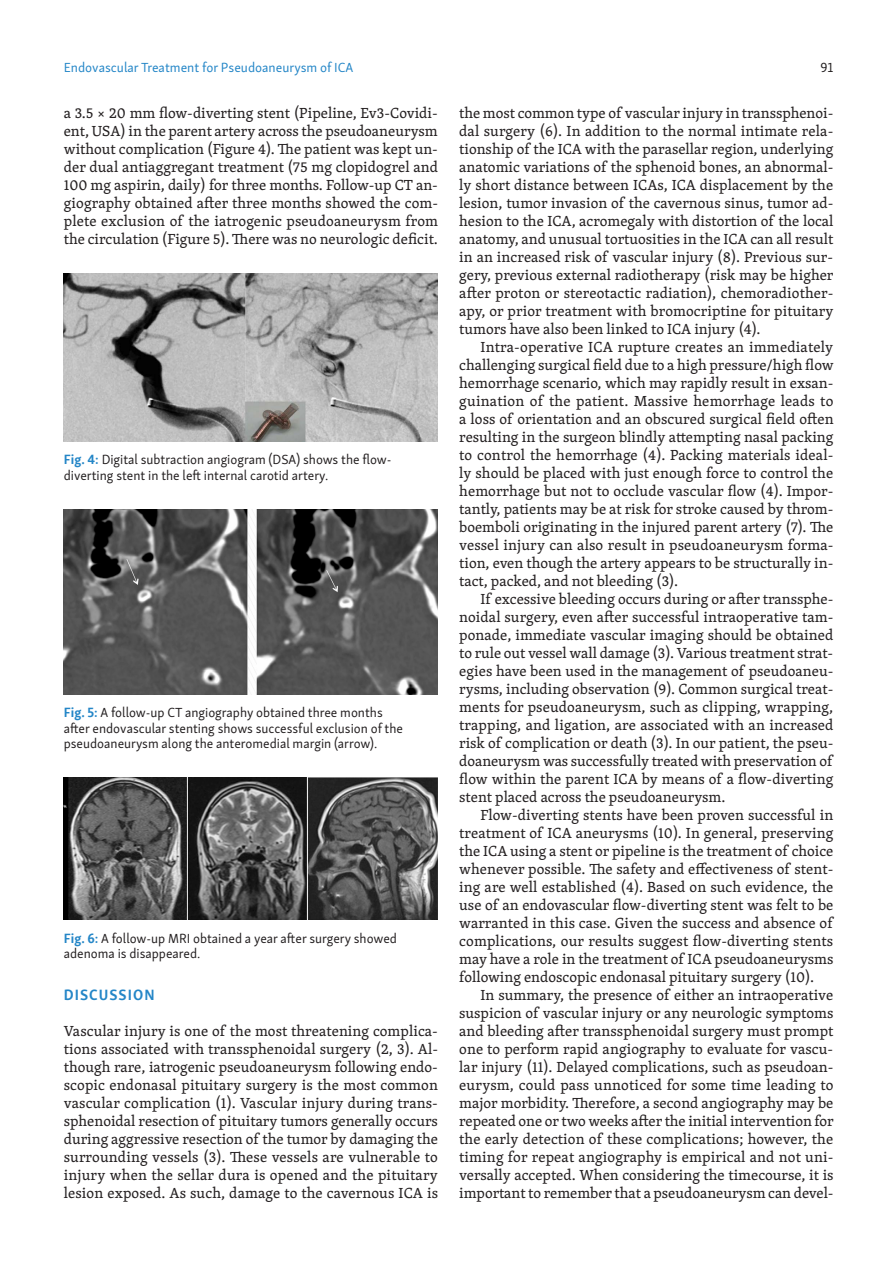
<style>
.page{position:relative;width:893px;height:1263px;background:#fff}
.page>*{position:absolute;margin:0;border:0;box-sizing:border-box;transform-origin:0 0}
.t1{font:15px/18px "Skolar PE";color:#231f20;text-align:justify}
.t2{font:700 15px "Skolar Sans PE";letter-spacing:.07em;color:#2486c7}
.t3{font:13.5px/15.6px "Skolar Sans PE";color:#231f20}
.t4{font:13.5px "Skolar Sans PE";color:#2486c7}
.s1{font-weight:700;color:#2486c7}
</style>
<div class="page">
<img style="left:64px;top:273px;width:374px;height:168px">
<img style="left:64px;top:509px;width:374px;height:185px">
<img style="left:64px;top:778px;width:374px;height:142px">
<p class="t4" style="left:64px;top:57px;width:291px">Endovascular Treatment for Pseudoaneurysm of ICA</p>
<p class="t3" style="left:820px;top:58px;width:14px">91</p>
<p class="t1" style="left:64px;top:103px;width:376px">a 3.5 × 20 mm flow-diverting stent (Pipeline, Ev3-Covidi&shy;ent, USA) in the parent artery across the pseudoaneurysm without complication (Figure 4). The patient was kept un&shy;der dual antiaggregant treatment (75 mg clopidogrel and 100 mg aspirin, daily) for three months. Follow-up CT an&shy;giography obtained after three months showed the com&shy;plete exclusion of the iatrogenic pseudoaneurysm from the circulation (Figure 5). There was no neurologic deficit.</p>
<p class="t1" style="left:459px;top:103px;width:376px">the most common type of vascular injury in transsphenoi&shy;dal surgery (6). In addition to the normal intimate rela&shy;tionship of the ICA with the parasellar region, underlying anatomic variations of the sphenoid bones, an abnormal&shy;ly short distance between ICAs, ICA displacement by the lesion, tumor invasion of the cavernous sinus, tumor ad&shy;hesion to the ICA, acromegaly with distortion of the local anatomy, and unusual tortuosities in the ICA can all result in an increased risk of vascular injury (8). Previous sur&shy;gery, previous external radiotherapy (risk may be higher after proton or stereotactic radiation), chemoradiother&shy;apy, or prior treatment with bromocriptine for pituitary tumors have also been linked to ICA injury (4).</p>
<p class="t1" style="left:459px;top:337px;width:376px;text-indent:21px">Intra-operative ICA rupture creates an immediately challenging surgical field due to a high pressure/high flow hemorrhage scenario, which may rapidly result in exsan&shy;guination of the patient. Massive hemorrhage leads to a loss of orientation and an obscured surgical field often resulting in the surgeon blindly attempting nasal packing to control the hemorrhage (4). Packing materials ideal&shy;ly should be placed with just enough force to control the hemorrhage but not to occlude vascular flow (4). Impor&shy;tantly, patients may be at risk for stroke caused by throm&shy;boemboli originating in the injured parent artery (7). The vessel injury can also result in pseudoaneurysm forma&shy;tion, even though the artery appears to be structurally in&shy;tact, packed, and not bleeding (3).</p>
<p class="t1" style="left:459px;top:589px;width:376px;text-indent:21px">If excessive bleeding occurs during or after transsphe&shy;noidal surgery, even after successful intraoperative tam&shy;ponade, immediate vascular imaging should be obtained to rule out vessel wall damage (3). Various treatment strat&shy;egies have been used in the management of pseudoaneu&shy;rysms, including observation (9). Common surgical treat&shy;ments for pseudoaneurysm, such as clipping, wrapping, trapping, and ligation, are associated with an increased risk of complication or death (3). In our patient, the pseu&shy;doaneurysm was successfully treated with preservation of flow within the parent ICA by means of a flow-diverting stent placed across the pseudoaneurysm.</p>
<p class="t1" style="left:459px;top:805px;width:376px;text-indent:21px">Flow-diverting stents have been proven successful in treatment of ICA aneurysms (10). In general, preserving the ICA using a stent or pipeline is the treatment of choice whenever possible. The safety and effectiveness of stent&shy;ing are well established (4). Based on such evidence, the use of an endovascular flow-diverting stent was felt to be warranted in this case. Given the success and absence of complications, our results suggest flow-diverting stents may have a role in the treatment of ICA pseudoaneurysms following endoscopic endonasal pituitary surgery (10).</p>
<p class="t1" style="left:459px;top:985px;width:376px;text-indent:21px">In summary, the presence of either an intraoperative suspicion of vascular injury or any neurologic symptoms and bleeding after transsphenoidal surgery must prompt one to perform rapid angiography to evaluate for vascu&shy;lar injury (11). Delayed complications, such as pseudoan&shy;eurysm, could pass unnoticed for some time leading to major morbidity. Therefore, a second angiography may be repeated one or two weeks after the initial intervention for the early detection of these complications; however, the timing for repeat angiography is empirical and not uni&shy;versally accepted. When considering the timecourse, it is important to remember that a pseudoaneurysm can devel-</p>
<p class="t3" style="left:64px;top:451px;width:329px"><span class="s1">Fig. 4:</span> Digital subtraction angiogram (DSA) shows the flow&shy;diverting stent in the left internal carotid artery.</p>
<p class="t3" style="left:64px;top:704px;width:341px"><span class="s1">Fig. 5:</span> A follow-up CT angiography obtained three months after endovascular stenting shows successful exclusion of the pseudoaneurysm along the anteromedial margin (arrow).</p>
<p class="t3" style="left:64px;top:929px;width:335px"><span class="s1">Fig. 6:</span> A follow-up MRI obtained a year after surgery showed adenoma is disappeared.</p>
<p class="t2" style="left:64px;top:982px;width:92px">DISCUSSION</p>
<p class="t1" style="left:64px;top:1021px;width:376px">Vascular injury is one of the most threatening complica&shy;tions associated with transsphenoidal surgery (2, 3). Al&shy;though rare, iatrogenic pseudoaneurysm following endo&shy;scopic endonasal pituitary surgery is the most common vascular complication (1). Vascular injury during trans&shy;sphenoidal resection of pituitary tumors generally occurs during aggressive resection of the tumor by damaging the surrounding vessels (3). These vessels are vulnerable to injury when the sellar dura is opened and the pituitary lesion exposed. As such, damage to the cavernous ICA is</p>
</div>
